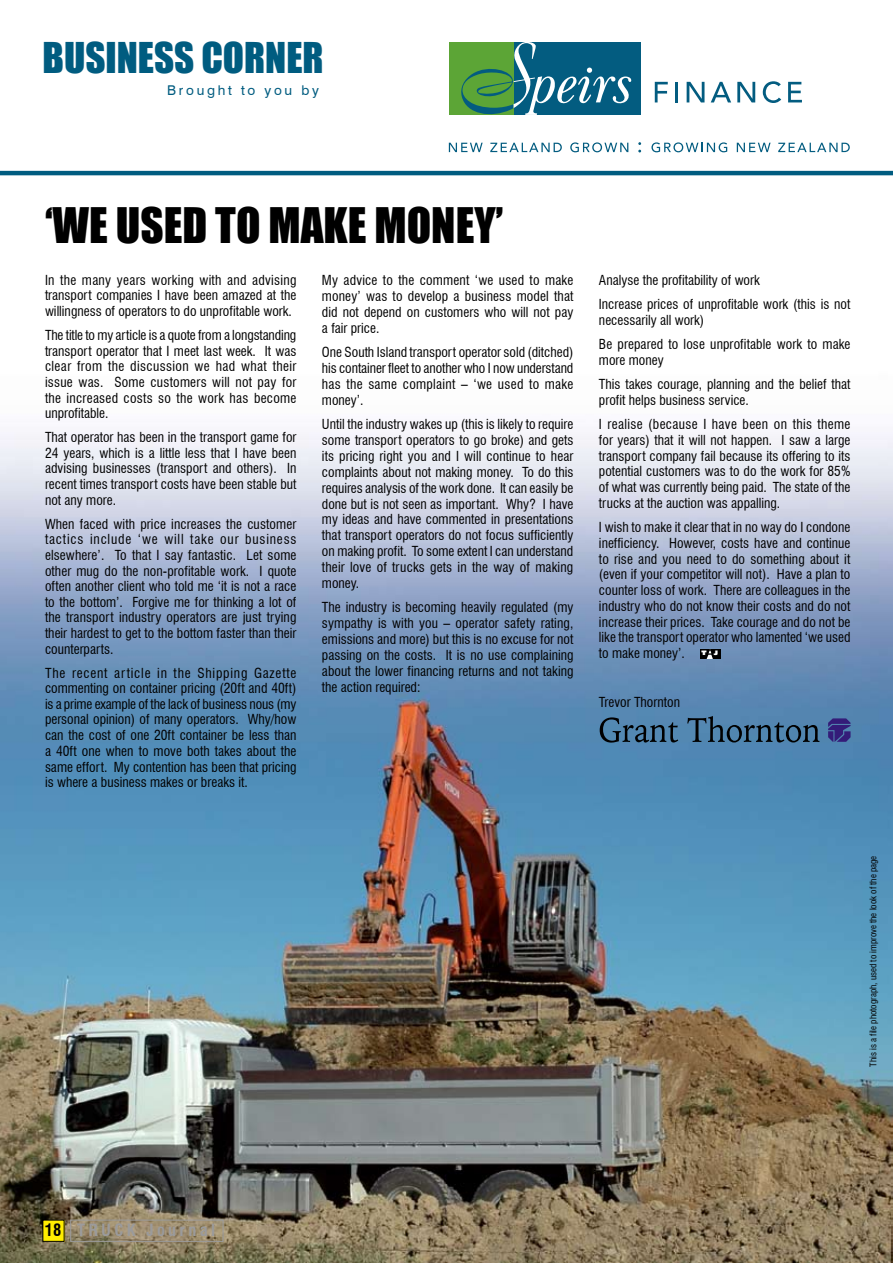
<style>
.page{position:relative;width:893px;height:1263px;background:#fff}
.page>*{position:absolute;margin:0;border:0;box-sizing:border-box;transform-origin:0 0}
.t1{font:45px "Impact";color:#000}
.t2{font:39px "Impact";color:#005c80}
.t3{font:700 condensed 16.5px "Swiss 721 BT";letter-spacing:.2em;color:#9b9b9c}
.t4{font:condensed 13.5px/15.9px "Swiss 721 BT";color:#000;text-align:justify}
.t5{font:condensed 13.5px/24.3px "Swiss 721 BT";letter-spacing:.025em;color:#000}
.t6{font:13.5px "Swiss 721 BT";letter-spacing:.2em;color:#005c80}
.t7{font:condensed 9px "Swiss 721 BT";color:#000}
.t8{font:6px "Incised 901 BT Nord";color:#fff}
.s1{color:#000}
</style>
<div class="page">
<img style="left:0;top:434px;width:893px;height:829px">
<div style="left:513px;top:42px;width:128px;height:73px;background:#035c80"></div>
<div style="left:449px;top:42px;width:64px;height:73px;background:#5ca536"></div>
<svg style="left:461px;top:42px;width:171px;height:73px"></svg>
<svg style="left:655px;top:82px;width:13px;height:20px"></svg>
<hr style="left:675px;top:82px;width:3px;height:20px;background:#035c80">
<svg style="left:687px;top:82px;width:17px;height:20px"></svg>
<svg style="left:711px;top:82px;width:20px;height:20px"></svg>
<svg style="left:737px;top:82px;width:18px;height:20px"></svg>
<svg style="left:763px;top:81px;width:18px;height:22px"></svg>
<svg style="left:788px;top:82px;width:14px;height:20px"></svg>
<svg style="left:449px;top:143px;width:34px;height:9px"></svg>
<svg style="left:490px;top:143px;width:72px;height:9px"></svg>
<svg style="left:570px;top:142px;width:58px;height:10px"></svg>
<svg style="left:638px;top:142px;width:3px;height:10px"></svg>
<svg style="left:651px;top:142px;width:76px;height:10px"></svg>
<svg style="left:737px;top:143px;width:34px;height:9px"></svg>
<svg style="left:778px;top:143px;width:72px;height:9px"></svg>
<hr style="left:0;top:171px;width:893px;height:4px;background:#005c80">
<div style="left:70px;top:1220px;width:153px;height:22px;border:1px solid #9b9b9c"></div>
<div style="left:43px;top:1220px;width:21px;height:21px;background:#ffed00"></div>
<div style="left:42px;top:1220px;width:23px;height:22px;border:1px solid #000"></div>
<div style="left:700px;top:649px;width:20px;height:9px;background:#000"></div>
<svg style="left:707px;top:649px;width:6px;height:9px"></svg>
<svg style="left:828px;top:718px;width:22px;height:24px"></svg>
<svg style="left:600px;top:717px;width:78px;height:26px;background:#3e6585"></svg>
<svg style="left:687px;top:716px;width:132px;height:26px;background:#3e6686"></svg>
<h2 class="t2" style="left:43px;top:28px;width:283px">BUSINESS CORNER</h2>
<p class="t6" style="left:167px;top:81px;width:153px">Brought to you by</p>
<h1 class="t1" style="left:45px;top:190px;width:460px">‘WE USED TO MAKE MONEY’</h1>
<p class="t4" style="left:45px;top:272px;width:253px">In the many years working with and advising transport companies I have been amazed at the willingness of operators to do unprofitable work.</p>
<p class="t4" style="left:45px;top:327px;width:253px">The title to my article is a quote from a longstanding transport operator that I meet last week. It was clear from the discussion we had what their issue was. Some customers will not pay for the increased costs so the work has become unprofitable.</p>
<p class="t4" style="left:45px;top:429px;width:253px">That operator has been in the transport game for 24 years, which is a little less that I have been advising businesses (transport and others). In recent times transport costs have been stable but not any more.</p>
<p class="t4" style="left:45px;top:516px;width:253px">When faced with price increases the customer tactics include ‘we will take our business elsewhere’. To that I say fantastic. Let some other mug do the non-profitable work. I quote often another client who told me ‘it is not a race to the bottom’. Forgive me for thinking a lot of the transport industry operators are just trying their hardest to get to the bottom faster than their counterparts.</p>
<p class="t4" style="left:45px;top:665px;width:253px">The recent article in the Shipping Gazette commenting on container pricing (20ft and 40ft) is a prime example of the lack of business nous (my personal opinion) of many operators. Why/how can the cost of one 20ft container be less than a 40ft one when to move both takes about the same effort. My contention has been that pricing is where a business makes or breaks it.</p>
<p class="t4" style="left:322px;top:272px;width:253px">My advice to the comment ‘we used to make money’ was to develop a business model that did not depend on customers who will not pay a fair price.</p>
<p class="t4" style="left:322px;top:344px;width:253px">One South Island transport operator sold (ditched) his container fleet to another who I now understand has the same complaint – ‘we used to make money’.</p>
<p class="t4" style="left:322px;top:416px;width:253px">Until the industry wakes up (this is likely to require some transport operators to go broke) and gets its pricing right you and I will continue to hear complaints about not making money. To do this requires analysis of the work done. It can easily be done but is not seen as important. Why? I have my ideas and have commented in presentations that transport operators do not focus sufficiently on making profit. To some extent I can understand their love of trucks gets in the way of making money.</p>
<p class="t4" style="left:322px;top:600px;width:253px">The industry is becoming heavily regulated (my sympathy is with you – operator safety rating, emissions and more) but this is no excuse for not passing on the costs. It is no use complaining about the lower financing returns and not taking the action required:</p>
<p class="t4" style="left:599px;top:268px;width:253px;line-height:24.3px">Analyse the profitability of work<br>Increase prices of unprofitable work (this is not</p>
<p class="t4" style="left:599px;top:308px;width:253px;line-height:24.3px">necessarily all work)<br>Be prepared to lose unprofitable work to make</p>
<p class="t4" style="left:599px;top:348px;width:253px;line-height:24.3px">more money<br>This takes courage, planning and the belief that</p>
<p class="t5" style="left:599px;top:388px;width:253px">profit helps business service.<br>I realise (because I have been on this theme</p>
<p class="t4" style="left:599px;top:432px;width:253px">for years) that it will not happen. I saw a large transport company fail because its offering to its potential customers was to do the work for 85% of what was currently being paid. The state of the trucks at the auction was appalling.</p>
<p class="t4" style="left:599px;top:519px;width:253px">I wish to make it clear that in no way do I condone inefficiency. However, costs have and continue to rise and you need to do something about it (even if your competitor will not). Have a plan to counter loss of work. There are colleagues in the industry who do not know their costs and do not increase their prices. Take courage and do not be like the transport operator who lamented ‘we used to make money’.</p>
<p class="t4" style="left:599px;top:694px;width:83px">Trevor Thornton</p>
<p class="t8" style="left:701px;top:649px;width:18px">T J</p>
<p class="t7" style="left:868px;top:1067px;width:212px;rotate:-90deg">This is a file photograph, used to improve the look of the page</p>
<p class="t3" style="left:45px;top:1220px;width:172px"><span class="s1">18</span> TRUCK Journal</p>
</div>
